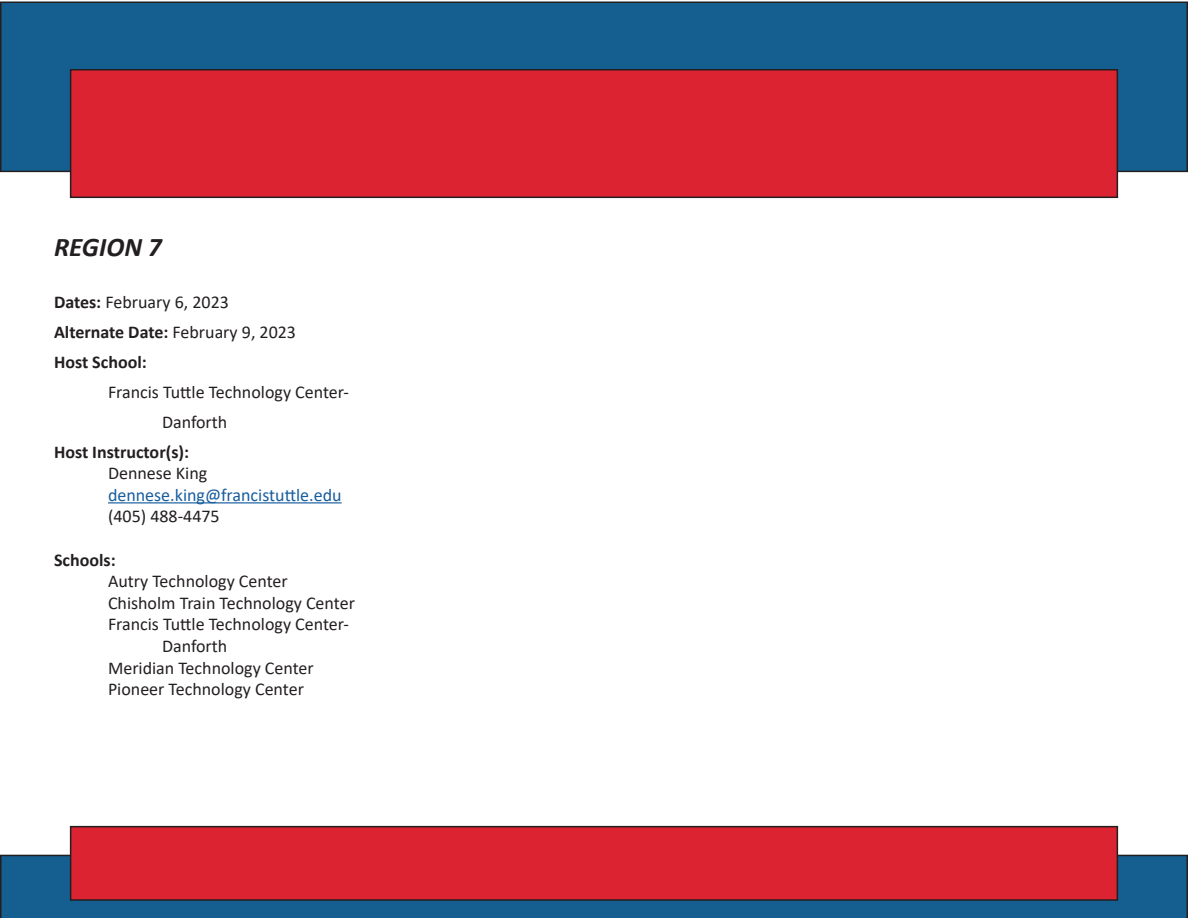
<style>
.page{position:relative;width:1188px;height:918px;background:#fff}
.page>*{position:absolute;margin:0;border:0;box-sizing:border-box;transform-origin:0 0}
.t1{font:italic 700 27px "Calibri";color:#231f20}
.t2{font:18px "Calibri";color:#231f20}
.t3{font:700 18px "Calibri";color:#231f20}
.t4{font:18px "Calibri";color:#175d9e}
.s1{font-weight:700}
.s2{font-weight:400}
</style>
<div class="page">
<div style="left:1px;top:2px;width:1186px;height:169px;background:#145e90"></div>
<div style="left:0;top:2px;width:1188px;height:170px;border:2px solid #231f20"></div>
<div style="left:71px;top:70px;width:1046px;height:127px;background:#dc2331"></div>
<div style="left:70px;top:69px;width:1048px;height:129px;border:2px solid #231f20"></div>
<div style="left:0;top:855px;width:1188px;height:63px;background:#145e90"></div>
<div style="left:71px;top:827px;width:1046px;height:73px;background:#dc2331"></div>
<div style="left:70px;top:826px;width:1048px;height:75px;border:2px solid #231f20"></div>
<hr style="left:108px;top:502px;width:234px;height:1px;background:#175d9e">
<p class="t1" style="left:54px;top:228px;width:109px">REGION 7</p>
<p class="t2" style="left:54px;top:289px;width:176px"><span class="s1">Dates:</span> February 6, 2023</p>
<p class="t3" style="left:54px;top:319px;width:244px">Alternate Date: <span class="s2">February 9, 2023</span></p>
<p class="t3" style="left:54px;top:349px;width:94px">Host School:</p>
<p class="t2" style="left:108px;top:379px;width:243px">Francis Tuttle Technology Center-</p>
<p class="t2" style="left:162px;top:409px;width:67px">Danforth</p>
<p class="t3" style="left:54px;top:439px;width:137px">Host Instructor(s):</p>
<p class="t2" style="left:108px;top:461px;width:101px">Dennese King</p>
<p class="t4" style="left:108px;top:482px;width:235px">dennese.king@francistuttle.edu</p>
<p class="t2" style="left:108px;top:504px;width:113px">(405) 488-4475</p>
<p class="t3" style="left:54px;top:547px;width:63px">Schools:</p>
<p class="t2" style="left:108px;top:569px;width:181px">Autry Technology Center</p>
<p class="t2" style="left:108px;top:590px;width:248px">Chisholm Train Technology Center</p>
<p class="t2" style="left:108px;top:612px;width:243px">Francis Tuttle Technology Center-</p>
<p class="t2" style="left:162px;top:634px;width:67px">Danforth</p>
<p class="t2" style="left:108px;top:655px;width:207px">Meridian Technology Center</p>
<p class="t2" style="left:108px;top:677px;width:198px">Pioneer Technology Center</p>
</div>
